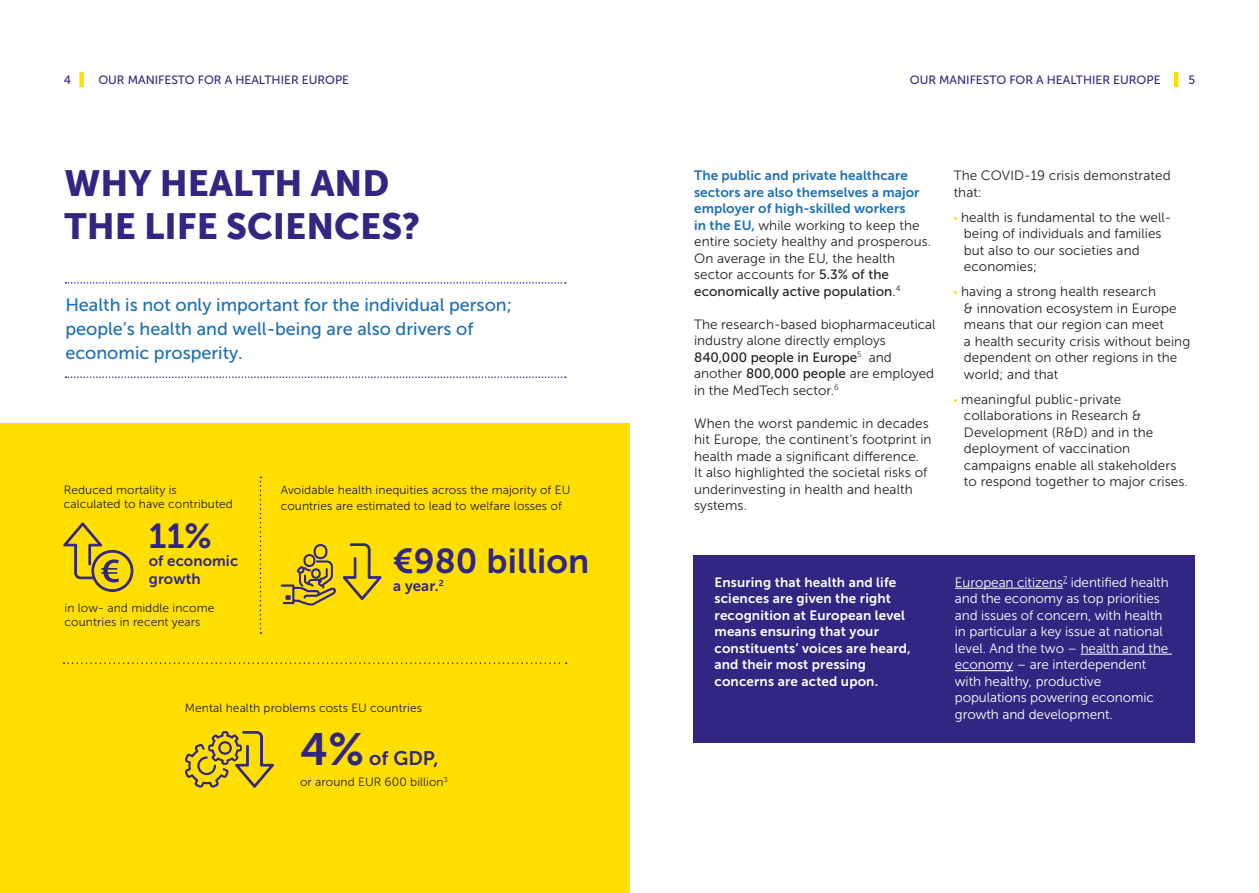
<style>
.page{position:relative;width:1259px;height:893px;background:#fff}
.page>*{position:absolute;margin:0;border:0;box-sizing:border-box;transform-origin:0 0}
.t1{font:45.15px "Museo Sans 700";color:#312783}
.t2{font:36px/43.2px "Museo Sans 900";color:#312783}
.t3{font:34.5px "Museo Sans 700";letter-spacing:.005em;color:#312783}
.t4{font:19.65px "Museo Sans 700";color:#312783}
.t5{font:18px/24px "Museo Sans 500";color:#1c70b8}
.t6{font:15px/18px "Museo Sans 700";letter-spacing:.005em;color:#312783}
.t7{font:13.5px/16.5px "Museo Sans 300";letter-spacing:.005em;color:#231f20}
.t8{font:13.5px/16.5px "Museo Sans 300";letter-spacing:-.005em;color:#fff}
.t9{font:13.5px/16.5px "Museo Sans 700";letter-spacing:.01em;color:#fff}
.t10{font:12px/14.4px "Museo Sans 300";letter-spacing:.005em;color:#231f20}
.t11{font:12px "Museo Sans 500";color:#312783}
.s1{font-family:"Museo Sans 700";color:#1c70b8}
.s2{font-family:"Museo Sans 500"}
.s3{font-family:"Myriad Pro";color:#ffde00}
</style>
<div class="page">
<div style="left:79px;top:72px;width:5px;height:15px;background:#ffde00"></div>
<hr style="left:1174px;top:72px;width:4px;height:15px;background:#ffde00">
<div style="left:693px;top:555px;width:502px;height:187px;background:#312783"></div>
<hr style="left:955px;top:588px;width:108px;height:1px;background:#fff">
<hr style="left:1080px;top:654px;width:92px;height:1px;background:#fff">
<hr style="left:955px;top:670px;width:58px;height:1px;background:#fff">
<div style="left:0;top:423px;width:629px;height:470px;background:#ffde00"></div>
<svg style="left:65px;top:282px;width:501px;height:2px"></svg>
<svg style="left:65px;top:376px;width:501px;height:2px"></svg>
<svg style="left:63px;top:522px;width:71px;height:70px"></svg>
<svg style="left:185px;top:731px;width:89px;height:57px"></svg>
<svg style="left:280px;top:543px;width:102px;height:63px"></svg>
<svg style="left:63px;top:662px;width:504px;height:2px"></svg>
<svg style="left:260px;top:477px;width:1px;height:157px"></svg>
<p class="t11" style="left:64px;top:73px;width:9px">4</p>
<p class="t11" style="left:98px;top:73px;width:252px">OUR MANIFESTO FOR A HEALTHIER EUROPE</p>
<p class="t11" style="left:910px;top:73px;width:252px">OUR MANIFESTO FOR A HEALTHIER EUROPE</p>
<p class="t11" style="left:1188px;top:73px;width:8px">5</p>
<p class="t2" style="left:65px;top:162px;width:357px">WHY HEALTH AND<br>THE LIFE SCIENCES?</p>
<p class="t5" style="left:65px;top:293px;width:448px">Health is not only important for the individual person; people’s health and well-being are also drivers of economic prosperity.</p>
<p class="t10" style="left:64px;top:482px;width:171px">Reduced mortality is calculated to have contributed</p>
<p class="t3" style="left:149px;top:517px;width:64px">11%</p>
<p class="t6" style="left:149px;top:552px;width:91px">of economic growth</p>
<p class="t10" style="left:65px;top:600px;width:151px">in low- and middle income countries in recent years</p>
<p class="t10" style="left:281px;top:481px;width:291px;line-height:16.5px">Avoidable health inequities across the majority of EU countries are estimated to lead to welfare losses of</p>
<p class="t3" style="left:393px;top:542px;width:198px">€980 billion</p>
<p class="t6" style="left:393px;top:577px;width:52px">a year.<sup>2</sup></p>
<p class="t10" style="left:185px;top:701px;width:239px">Mental health problems costs EU countries</p>
<p class="t1" style="left:300px;top:724px;width:65px">4%</p>
<p class="t4" style="left:369px;top:747px;width:71px">of GDP,</p>
<p class="t10" style="left:300px;top:775px;width:149px">or around EUR 600 billion<sup>3</sup></p>
<p class="t7" style="left:694px;top:167px;width:238px"><span class="s1">The public and private healthcare sectors are also themselves a major employer of high-skilled workers<br>in the EU,</span> while working to keep the entire society healthy and prosperous.<br>On average in the EU, the health sector accounts for <span class="s2">5.3% of the economically active population</span>.<sup>4</sup></p>
<p class="t7" style="left:694px;top:316px;width:243px">The research-based biopharmaceutical industry alone directly employs<br><span class="s2">840,000 people in Europe</span><sup>5</sup> and another <span class="s2">800,000 people</span> are employed in the MedTech sector.<sup>6</sup></p>
<p class="t7" style="left:694px;top:415px;width:239px">When the worst pandemic in decades hit Europe, the continent’s footprint in health made a significant difference.<br>It also highlighted the societal risks of underinvesting in health and health systems.</p>
<p class="t7" style="left:953px;top:167px;width:218px">The COVID-19 crisis demonstrated that:</p>
<p class="t7" style="left:964px;top:209px;width:209px;text-indent:-10px"><span class="s3">•</span> health is fundamental to the well&shy;being of individuals and families but also to our societies and economies;</p>
<p class="t7" style="left:964px;top:283px;width:228px;text-indent:-10px"><span class="s3">•</span> having a strong health research<br>&amp; innovation ecosystem in Europe means that our region can meet<br>a health security crisis without being dependent on other regions in the world; and that</p>
<p class="t7" style="left:964px;top:391px;width:225px;text-indent:-10px"><span class="s3">•</span> meaningful public-private collaborations in Research &amp;<br>Development (R&amp;D) and in the deployment of vaccination campaigns enable all stakeholders to respond together to major crises.</p>
<p class="t9" style="left:714px;top:574px;width:198px">Ensuring that health and life sciences are given the right recognition at European level means ensuring that your constituents’ voices are heard, and their most pressing concerns are acted upon.</p>
<p class="t8" style="left:955px;top:574px;width:215px">European citizens<sup>7</sup> identified health and the economy as top priorities and issues of concern, with health in particular a key issue at national level. And the two – health and the economy – are interdependent with healthy, productive populations powering economic growth and development.</p>
</div>
